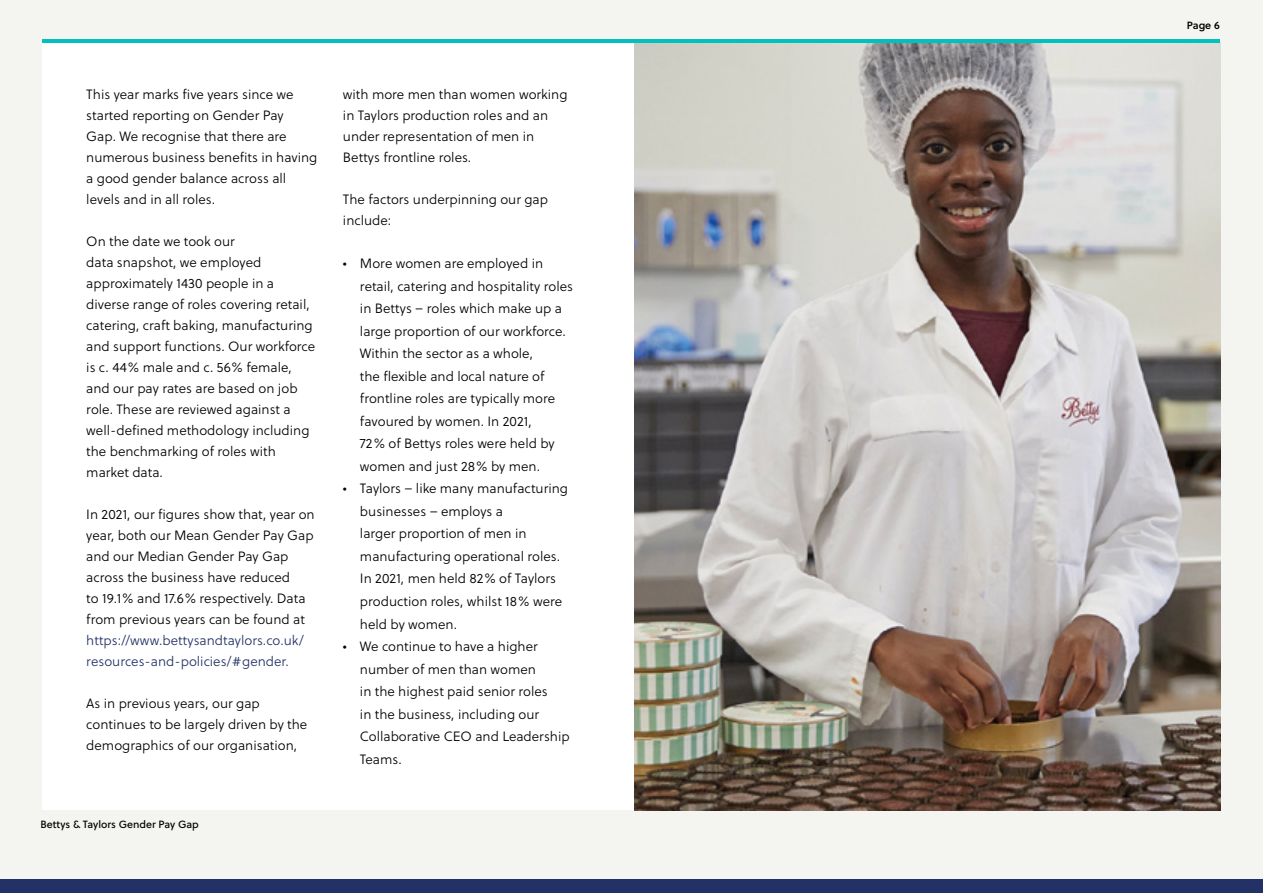
<style>
.page{position:relative;width:1263px;height:893px;background:#f4f4f0}
.page>*{position:absolute;margin:0;border:0;box-sizing:border-box;transform-origin:0 0}
.t1{font:300 13.5px/21px "Soleil";color:#000}
.t2{font:300 13.5px/21px "Soleil";color:#233266}
.t3{font:10.5px "Soleil";color:#000}
.t4{font:10.5px "Soleil Sb";color:#000}
</style>
<div class="page">
<div style="left:43px;top:43px;width:1172px;height:767px;background:#fff"></div>
<div style="left:0;top:879px;width:1263px;height:14px;background:#233266"></div>
<img style="left:634px;top:43px;width:586px;height:767px">
<hr style="left:43px;top:39px;width:1177px;height:4px;background:#00c1bc">
<p class="t1" style="left:86px;top:83px;width:233px">This year marks five years since we started reporting on Gender Pay<br>Gap. We recognise that there are numerous business benefits in having a good gender balance across all levels and in all roles.</p>
<p class="t1" style="left:86px;top:230px;width:230px">On the date we took our<br>data snapshot, we employed approximately 1430 people in a diverse range of roles covering retail, catering, craft baking, manufacturing and support functions. Our workforce is c. 44% male and c. 56% female, and our pay rates are based on job role. These are reviewed against a well-defined methodology including the benchmarking of roles with market data.</p>
<p class="t1" style="left:86px;top:503px;width:230px">In 2021, our figures show that, year on year, both our Mean Gender Pay Gap and our Median Gender Pay Gap across the business have reduced<br>to 19.1% and 17.6% respectively. Data from previous years can be found at</p>
<p class="t2" style="left:86px;top:629px;width:219px">https://www.bettysandtaylors.co.uk/ resources-and-policies/#gender.</p>
<p class="t1" style="left:86px;top:693px;width:222px">As in previous years, our gap continues to be largely driven by the demographics of our organisation,</p>
<p class="t3" style="left:40px;top:816px;width:160px">Bettys &amp; Taylors Gender Pay Gap</p>
<p class="t1" style="left:343px;top:84px;width:226px">with more men than women working in Taylors production roles and an under representation of men in<br>Bettys frontline roles.</p>
<p class="t1" style="left:343px;top:189px;width:207px">The factors underpinning our gap include:</p>
<p class="t1" style="left:360px;top:252px;width:215px;line-height:22.5px;text-indent:-17px">• More women are employed in retail, catering and hospitality roles in Bettys – roles which make up a large proportion of our workforce.<br>Within the sector as a whole,<br>the flexible and local nature of frontline roles are typically more favoured by women. In 2021,<br>72% of Bettys roles were held by women and just 28% by men.</p>
<p class="t1" style="left:360px;top:477px;width:210px;line-height:22.5px;text-indent:-17px">• Taylors – like many manufacturing businesses – employs a<br>larger proportion of men in manufacturing operational roles.<br>In 2021, men held 82% of Taylors production roles, whilst 18% were held by women.</p>
<p class="t1" style="left:360px;top:635px;width:211px;line-height:22.5px;text-indent:-17px">• We continue to have a higher number of men than women<br>in the highest paid senior roles<br>in the business, including our<br>Collaborative CEO and Leadership<br>Teams.</p>
<p class="t4" style="left:1187px;top:17px;width:34px">Page 6</p>
</div>
